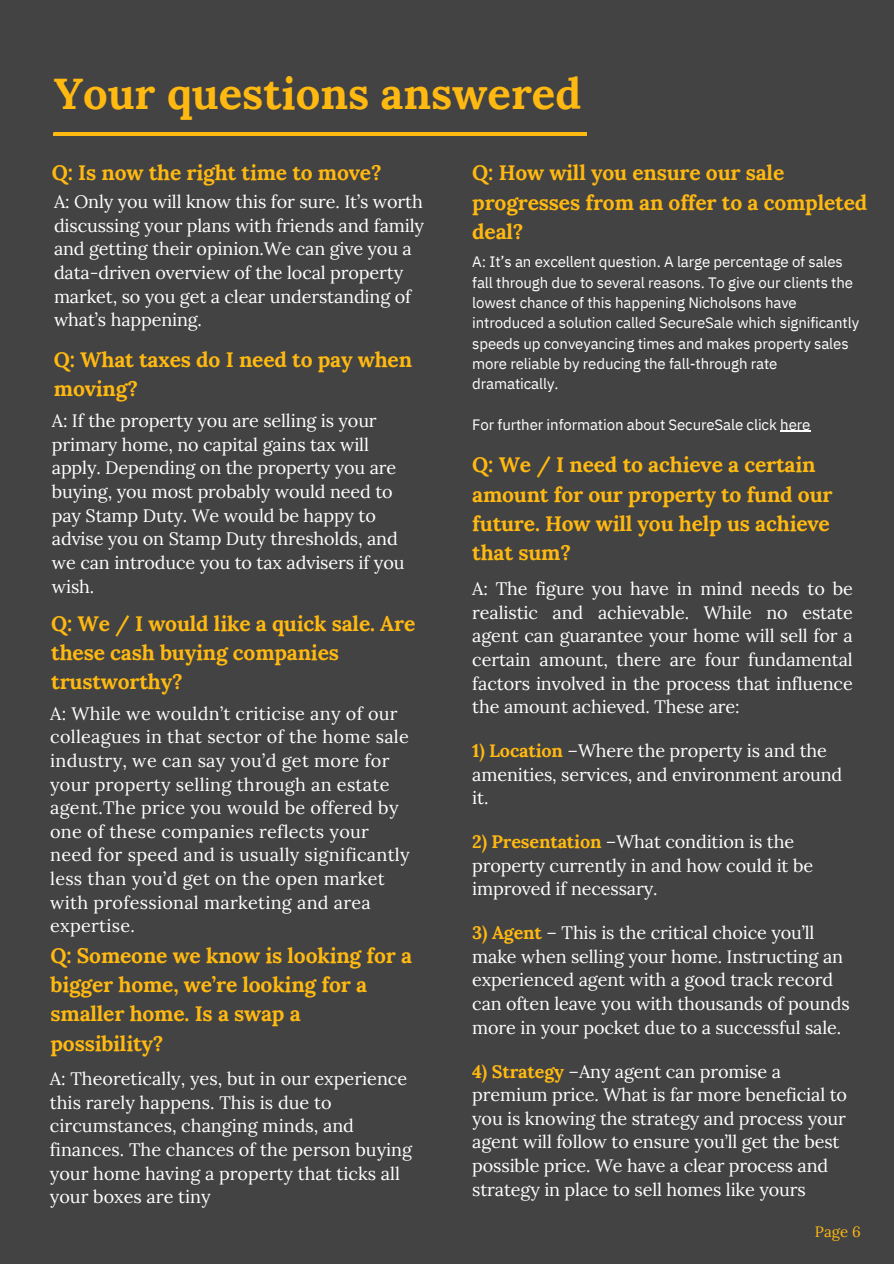
<style>
.page{position:relative;width:894px;height:1264px;background:#fff}
.page>*{position:absolute;margin:0;border:0;box-sizing:border-box;transform-origin:0 0}
.t1{font:700 43.5px "Lora";color:#ffb911}
.t2{font:700 21px/29.2px "Lora";letter-spacing:-.01em;color:#ffb911}
.t3{font:18px/23.7px "Lora";letter-spacing:-.01em;color:#fff}
.t4{font:18px/23.7px "Lora";letter-spacing:.015em;color:#fff}
.t5{font:15px/20.2px "IBM Plex Sans";letter-spacing:-.01em;color:#fff}
.t6{font:15px "Lora";color:#ffb911}
.s1{font-weight:700;color:#ffb911}
</style>
<div class="page">
<div style="left:0;top:0;width:893px;height:1263px;background:#434343"></div>
<hr style="left:780px;top:430px;width:30px;height:2px;background:#fff">
<hr style="left:54px;top:132px;width:532px;height:4px;background:#ffb911">
<p class="t1" style="left:54px;top:65px;width:528px">Your questions answered</p>
<p class="t2" style="left:52px;top:158px;width:331px">Q: Is now the right time to move?</p>
<h1 class="t3" style="left:54px;top:190px;width:371px">A: Only you will know this for sure. It’s worth discussing your plans with friends and family and getting their opinion.We can give you a data-driven overview of the local property market, so you get a clear understanding of what’s happening.</h1>
<h2 class="t2" style="left:54px;top:345px;width:359px">Q: What taxes do I need to pay when moving?</h2>
<p class="t3" style="left:52px;top:408px;width:354px">A: If the property you are selling is your primary home, no capital gains tax will apply. Depending on the property you are buying, you most probably would need to pay Stamp Duty. We would be happy to advise you on Stamp Duty thresholds, and we can introduce you to tax advisers if you wish.</p>
<h3 class="t2" style="left:51px;top:608px;width:365px">Q: We / I would like a quick sale. Are these cash buying companies trustworthy?</h3>
<h2 class="t4" style="left:50px;top:701px;width:361px">A: While we wouldn’t criticise any of our colleagues in that sector of the home sale industry, we can say you’d get more for your property selling through an estate agent.The price you would be offered by one of these companies reflects your need for speed and is usually significantly less than you’d get on the open market with professional marketing and area expertise.</h2>
<h3 class="t2" style="left:50px;top:940px;width:363px">Q: Someone we know is looking for a bigger home, we’re looking for a smaller home. Is a swap a possibility?</h3>
<h3 class="t3" style="left:50px;top:1066px;width:363px">A: Theoretically, yes, but in our experience this rarely happens. This is due to circumstances, changing minds, and finances. The chances of the person buying your home having a property that ticks all your boxes are tiny</h3>
<h3 class="t2" style="left:472px;top:158px;width:396px">Q: How will you ensure our sale progresses from an offer to a completed deal?</h3>
<h2 class="t5" style="left:472px;top:252px;width:388px">A: It’s an excellent question. A large percentage of sales fall through due to several reasons. To give our clients the lowest chance of this happening Nicholsons have introduced a solution called SecureSale which significantly speeds up conveyancing times and makes property sales more reliable by reducing the fall-through rate dramatically.</h2>
<h3 class="t5" style="left:472px;top:414px;width:339px">For further information about SecureSale click here</h3>
<h3 class="t2" style="left:472px;top:450px;width:362px">Q: We / I need to achieve a certain amount for our property to fund our future. How will you help us achieve that sum?</h3>
<h2 class="t3" style="left:472px;top:576px;width:382px;text-align:justify">A: The figure you have in mind needs to be realistic and achievable. While no estate agent can guarantee your home will sell for a certain amount, there are four fundamental factors involved in the process that influence the amount achieved. These are:</h2>
<h3 class="t3" style="left:472px;top:738px;width:371px"><span class="s1">1) Location</span> –Where the property is and the amenities, services, and environment around it.</h3>
<h2 class="t3" style="left:472px;top:829px;width:342px"><span class="s1">2) Presentation</span> –What condition is the property currently in and how could it be improved if necessary.</h2>
<h3 class="t3" style="left:472px;top:920px;width:379px"><span class="s1">3) Agent</span> – This is the critical choice you’ll make when selling your home. Instructing an experienced agent with a good track record can often leave you with thousands of pounds more in your pocket due to a successful sale.</h3>
<h2 class="t3" style="left:472px;top:1059px;width:376px"><span class="s1">4) Strategy</span> –Any agent can promise a premium price. What is far more beneficial to you is knowing the strategy and process your agent will follow to ensure you’ll get the best possible price. We have a clear process and strategy in place to sell homes like yours</h2>
<h3 class="t6" style="left:814px;top:1221px;width:47px">Page 6</h3>
</div>
